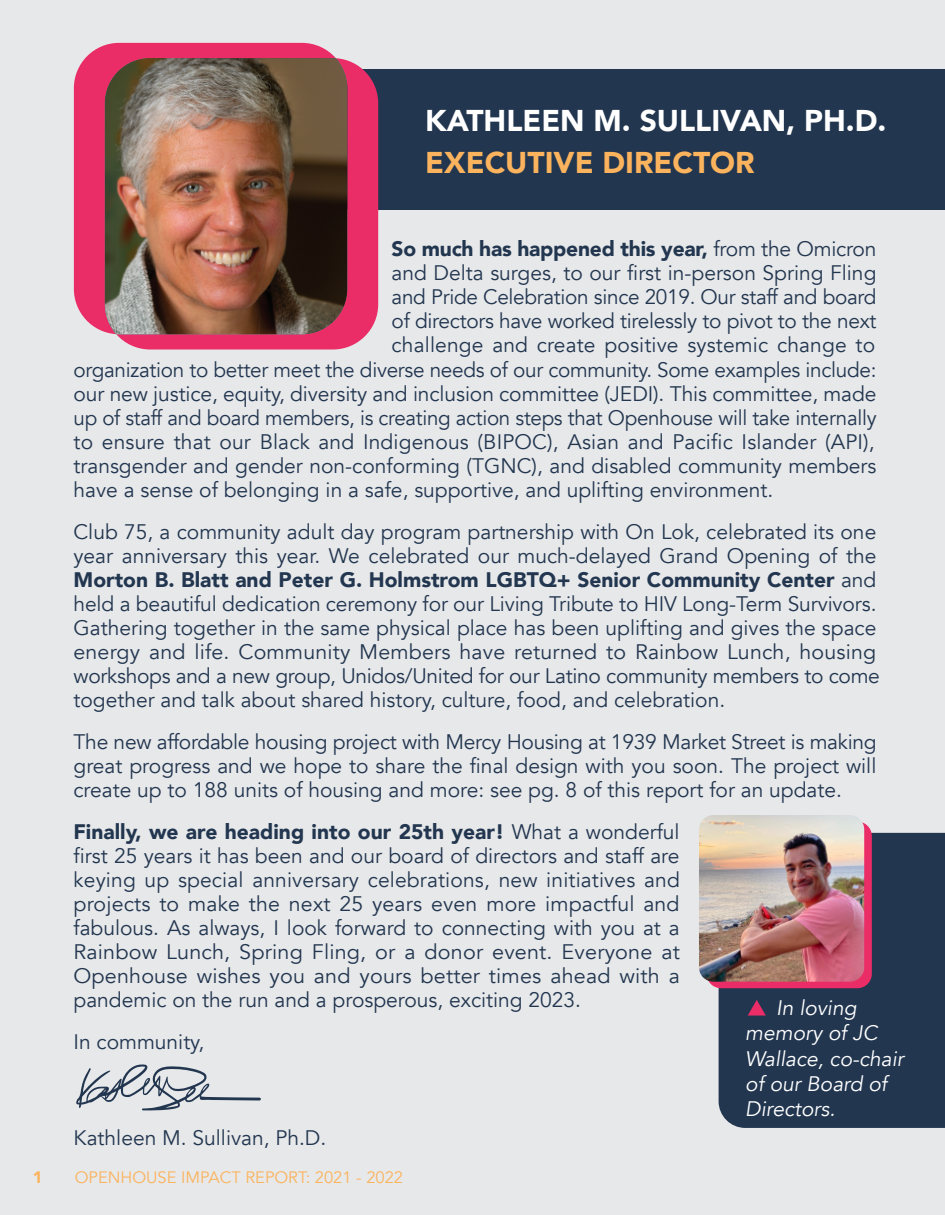
<style>
.page{position:relative;width:945px;height:1215px;background:#e7e8e9}
.page>*{position:absolute;margin:0;border:0;box-sizing:border-box;transform-origin:0 0}
.t1{font:900 30px "Avenir";color:#fff}
.t2{font:900 30px "Avenir";color:#fbb35d}
.t3{font:21px/24px "Avenir";color:#223650;text-align:justify}
.t4{font:italic 21px/25.2px "Avenir";color:#fff}
.t5{font:900 21px "Avenir";letter-spacing:-.01em;color:#223650}
.t6{font:16.5px "Avenir";color:#fbb35d}
.t7{font:900 16.5px "Avenir";color:#fbb35d}
.s1{font-weight:400}
.s2{font-weight:900}
</style>
<div class="page">
<div style="left:719px;top:833px;width:226px;height:295px;background:#223650"></div>
<div style="left:347px;top:69px;width:598px;height:140px;background:#223650"></div>
<svg style="left:116px;top:60px;width:262px;height:290px;background:#e43a70"></svg>
<svg style="left:74px;top:43px;width:262px;height:289px;background:#e93a70"></svg>
<svg style="left:748px;top:1000px;width:18px;height:16px"></svg>
<img style="left:105px;top:58px;width:242px;height:276px">
<svg style="left:76px;top:1064px;width:185px;height:46px"></svg>
<div style="left:707px;top:822px;width:165px;height:166px;background:#ea2c67;border-radius:15px"></div>
<img style="left:699px;top:815px;width:165px;height:167px">
<h1 class="t1" style="left:425px;top:95px;width:463px">KATHLEEN M. SULLIVAN, PH.D.</h1>
<h1 class="t2" style="left:425px;top:137px;width:331px">EXECUTIVE DIRECTOR</h1>
<p class="t5" style="left:392px;top:231px;width:486px">So much has happened this year, <span class="s1">from the Omicron</span></p>
<p class="t3" style="left:392px;top:262px;width:486px">and Delta surges, to our first in-person Spring Fling</p>
<p class="t3" style="left:392px;top:286px;width:486px">and Pride Celebration since 2019. Our staff and board</p>
<p class="t3" style="left:392px;top:310px;width:486px">of directors have worked tirelessly to pivot to the next</p>
<p class="t3" style="left:392px;top:334px;width:485px">challenge and create positive systemic change to</p>
<p class="t3" style="left:74px;top:359px;width:804px">organization to better meet the diverse needs of our community. Some examples include:</p>
<p class="t3" style="left:74px;top:383px;width:804px">our new justice, equity, diversity and inclusion committee (JEDI). This committee, made</p>
<p class="t3" style="left:74px;top:407px;width:805px">up of staff and board members, is creating action steps that Openhouse will take internally</p>
<p class="t3" style="left:74px;top:431px;width:803px">to ensure that our Black and Indigenous (BIPOC), Asian and Pacific Islander (API),</p>
<p class="t3" style="left:74px;top:455px;width:804px">transgender and gender non-conforming (TGNC), and disabled community members</p>
<p class="t3" style="left:74px;top:479px;width:701px">have a sense of belonging in a safe, supportive, and uplifting environment.</p>
<p class="t3" style="left:74px;top:521px;width:808px;text-align:left">Club 75, a community adult day program partnership with On Lok, celebrated its one year anniversary this year. We celebrated our much-delayed Grand Opening of the <span class="s2">Morton B. Blatt and Peter G. Holmstrom LGBTQ+ Senior Community Center</span> and held a beautiful dedication ceremony for our Living Tribute to HIV Long-Term Survivors.<br>Gathering together in the same physical place has been uplifting and gives the space energy and life. Community Members have returned to Rainbow Lunch, housing workshops and a new group, Unidos/United for our Latino community members to come together and talk about shared history, culture, food, and celebration.</p>
<p class="t3" style="left:74px;top:731px;width:805px">The new affordable housing project with Mercy Housing at 1939 Market Street is making great progress and we hope to share the final design with you soon. The project will create up to 188 units of housing and more: see pg. 8 of this report for an update.</p>
<p class="t3" style="left:74px;top:821px;width:608px"><span class="s2">Finally, we are heading into our 25th year!</span> What a wonderful first 25 years it has been and our board of directors and staff are keying up special anniversary celebrations, new initiatives and projects to make the next 25 years even more impactful and fabulous. As always, I look forward to connecting with you at a Rainbow Lunch, Spring Fling, or a donor event. Everyone at Openhouse wishes you and yours better times ahead with a pandemic on the run and a prosperous, exciting 2023.</p>
<p class="t3" style="left:74px;top:1031px;width:132px">In community,</p>
<p class="t4" style="left:745px;top:996px;width:160px;text-indent:31px">In loving memory of JC<br>Wallace, co-chair of our Board of<br>Directors.</p>
<p class="t3" style="left:74px;top:1127px;width:254px">Kathleen M. Sullivan, Ph.D.</p>
<p class="t7" style="left:33px;top:1163px;width:11px">1</p>
<p class="t6" style="left:75px;top:1168px;width:330px">OPENHOUSE IMPACT REPORT: 2021 - 2022</p>
</div>
